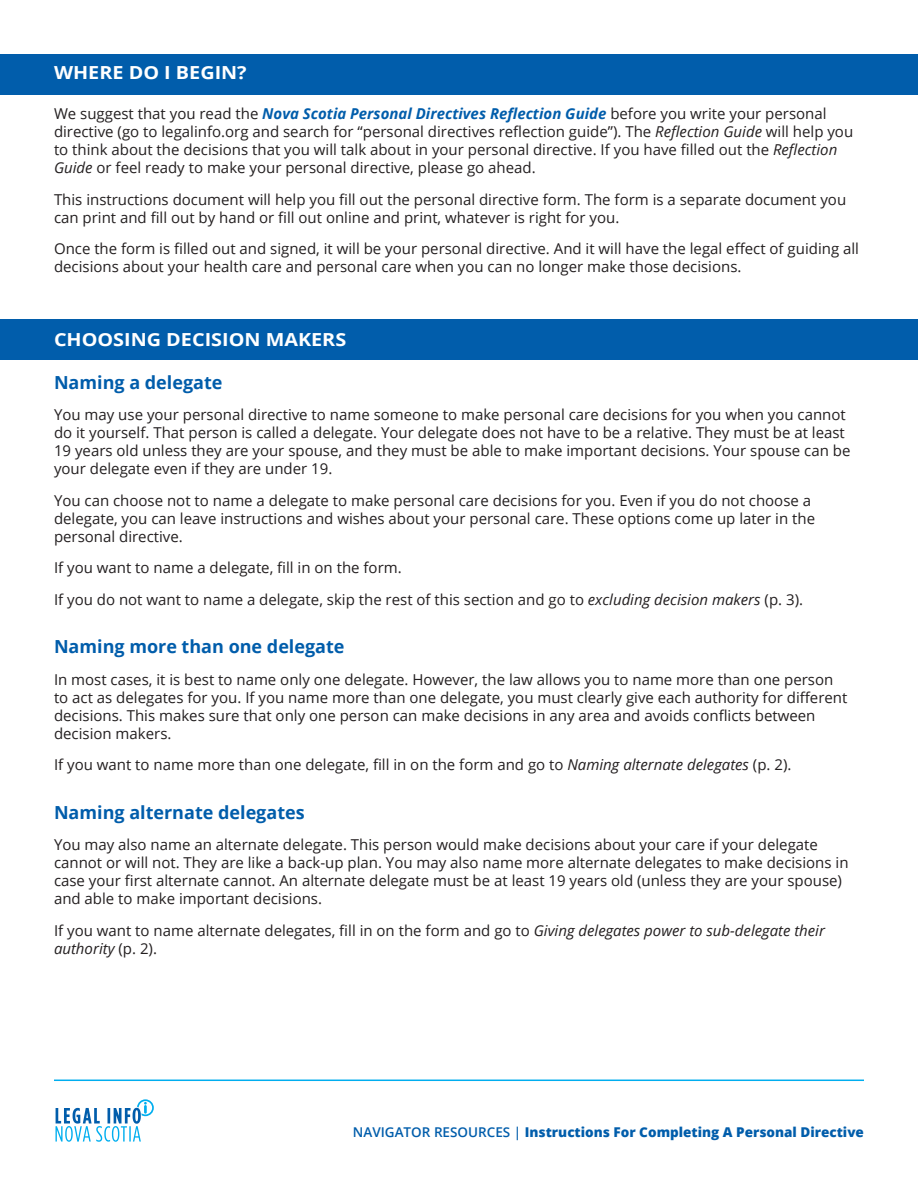
<style>
.page{position:relative;width:918px;height:1188px;background:#fff}
.page>*{position:absolute;margin:0;border:0;box-sizing:border-box;transform-origin:0 0}
.t1{font:700 18px "Open Sans";color:#015dab}
.t2{font:700 18px "Open Sans";color:#fff;scale:1.1 1}
.t3{font:15px/18px "Open Sans";color:#231f20}
.t4{font:800 13.5px "Open Sans";color:#015dab}
.s1{font-weight:700;font-style:italic;color:#015dab}
.s2{font-style:italic}
.s3{font-weight:600}
</style>
<div class="page">
<svg style="left:56px;top:1099px;width:98px;height:43px"></svg>
<hr style="left:54px;top:1080px;width:810px;height:1px;background:#00aeef">
<div style="left:0;top:54px;width:918px;height:40px;background:#015dab"></div>
<div style="left:0;top:320px;width:918px;height:40px;background:#015dab"></div>
<p class="t2" style="left:54px;top:60px;width:177px">WHERE DO I BEGIN?</p>
<p class="t3" style="left:54px;top:105px;width:801px">We suggest that you read the <span class="s1">Nova Scotia Personal Directives Reflection Guide</span> before you write your personal directive (go to legalinfo.org and search for “personal directives reflection guide”). The <span class="s2">Reflection Guide</span> will help you to think about the decisions that you will talk about in your personal directive. If you have filled out the <span class="s2">Reflection Guide</span> or feel ready to make your personal directive, please go ahead.</p>
<p class="t3" style="left:54px;top:190px;width:794px">This instructions document will help you fill out the personal directive form. The form is a separate document you can print and fill out by hand or fill out online and print, whatever is right for you.</p>
<p class="t3" style="left:54px;top:240px;width:807px">Once the form is filled out and signed, it will be your personal directive. And it will have the legal effect of guiding all decisions about your health care and personal care when you can no longer make those decisions.</p>
<p class="t2" style="left:54px;top:327px;width:267px">CHOOSING DECISION MAKERS</p>
<p class="t1" style="left:54px;top:369px;width:170px">Naming a delegate</p>
<p class="t3" style="left:54px;top:405px;width:798px">You may use your personal directive to name someone to make personal care decisions for you when you cannot do it yourself. That person is called a delegate. Your delegate does not have to be a relative. They must be at least 19 years old unless they are your spouse, and they must be able to make important decisions. Your spouse can be your delegate even if they are under 19.</p>
<p class="t3" style="left:54px;top:491px;width:763px">You can choose not to name a delegate to make personal care decisions for you. Even if you do not choose a delegate, you can leave instructions and wishes about your personal care. These options come up later in the personal directive.</p>
<p class="t3" style="left:54px;top:558px;width:349px">If you want to name a delegate, fill in on the form.</p>
<p class="t3" style="left:54px;top:590px;width:751px">If you do not want to name a delegate, skip the rest of this section and go to <span class="s2">excluding decision makers</span> (p. 3).</p>
<p class="t1" style="left:54px;top:634px;width:292px">Naming more than one delegate</p>
<p class="t3" style="left:54px;top:670px;width:795px">In most cases, it is best to name only one delegate. However, the law allows you to name more than one person to act as delegates for you. If you name more than one delegate, you must clearly give each authority for different decisions. This makes sure that only one person can make decisions in any area and avoids conflicts between decision makers.</p>
<p class="t3" style="left:54px;top:755px;width:739px">If you want to name more than one delegate, fill in on the form and go to <span class="s2">Naming alternate delegates</span> (p. 2).</p>
<p class="t1" style="left:54px;top:800px;width:252px">Naming alternate delegates</p>
<p class="t3" style="left:54px;top:835px;width:796px">You may also name an alternate delegate. This person would make decisions about your care if your delegate cannot or will not. They are like a back-up plan. You may also name more alternate delegates to make decisions in case your first alternate cannot. An alternate delegate must be at least 19 years old (unless they are your spouse) and able to make important decisions.</p>
<p class="t3" style="left:54px;top:921px;width:773px">If you want to name alternate delegates, fill in on the form and go to <span class="s2">Giving delegates power to sub-delegate their authority</span> (p. 2).</p>
<p class="t4" style="left:353px;top:1122px;width:513px"><span class="s3">NAVIGATOR RESOURCES |</span> Instructions For Completing A Personal Directive</p>
</div>
